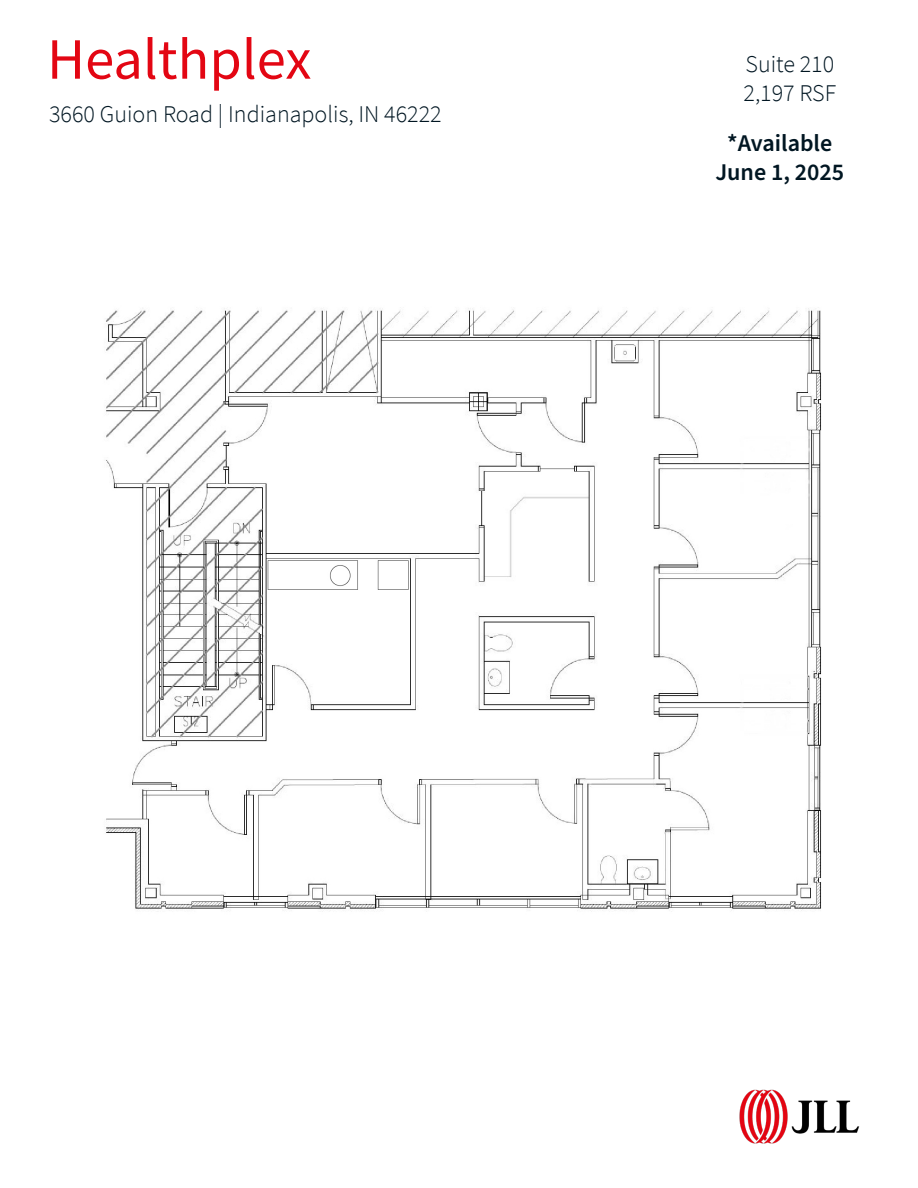
<style>
.page{position:relative;width:918px;height:1188px;background:#fff}
.page>*{position:absolute;margin:0;border:0;box-sizing:border-box;transform-origin:0 0}
.t1{font:58.5px "Source Sans Pro";color:#e30613}
.t2{font:300 24px "Source Sans Pro";color:#011622}
.t3{font:600 24px/28.8px "Source Sans Pro";color:#011622;text-align:center}
</style>
<div class="page">
<img style="left:739px;top:1089px;width:121px;height:55px">
<img style="left:106px;top:308px;width:715px;height:604px">
<p class="t1" style="left:47px;top:22px;width:266px">Healthplex</p>
<p class="t2" style="left:49px;top:99px;width:394px">3660 Guion Road | Indianapolis, IN 46222</p>
<p class="t2" style="left:746px;top:49px;width:90px">Suite 210</p>
<p class="t2" style="left:744px;top:78px;width:94px">2,197 RSF</p>
<p class="t3" style="left:715px;top:130px;width:130px">*Available<br>June 1, 2025</p>
</div>
